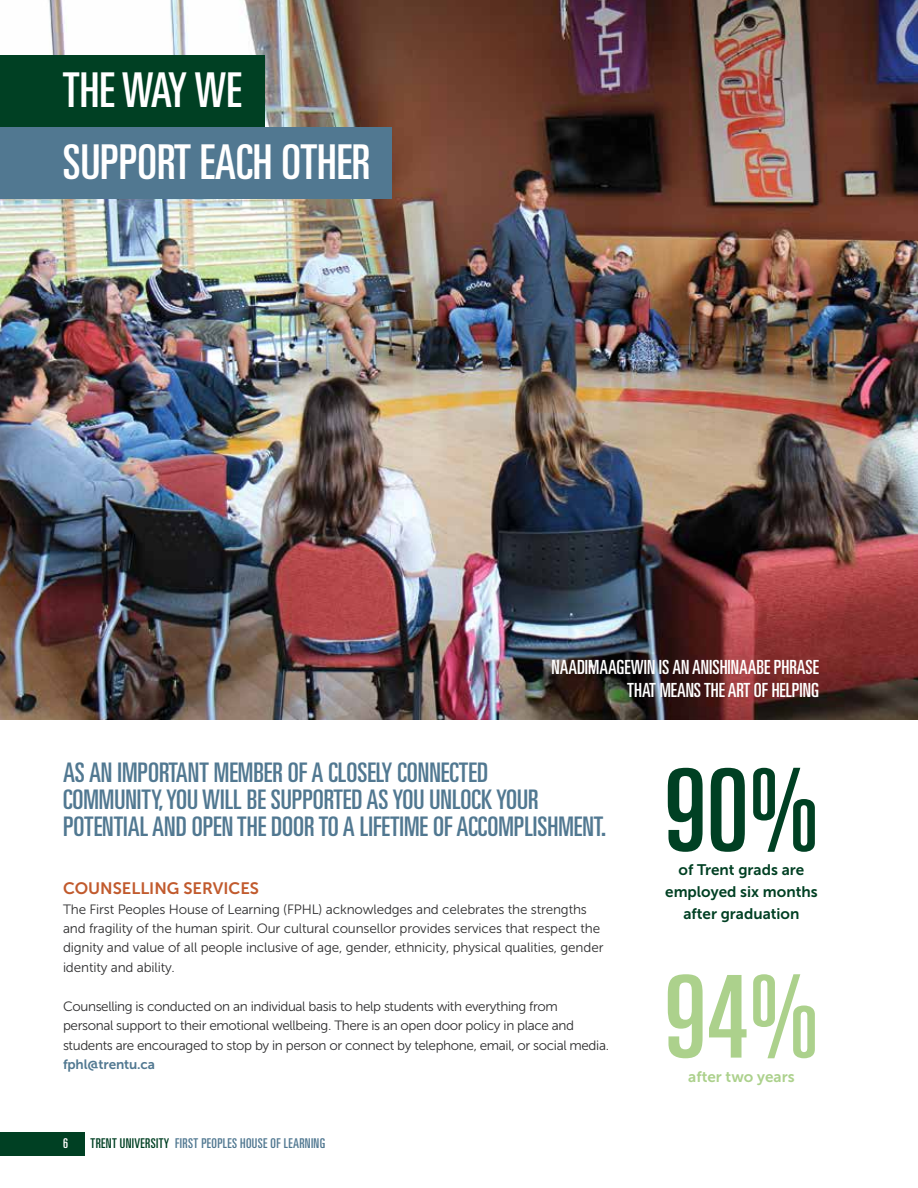
<style>
.page{position:relative;width:918px;height:1188px;background:#fff}
.page>*{position:absolute;margin:0;border:0;box-sizing:border-box;transform-origin:0 0}
.t1{font:ultra-condensed 114.45px "Univers";color:#004023}
.t2{font:ultra-condensed 114.45px "Univers";color:#acd18c}
.t3{font:ultra-condensed 48px/72px "Univers";color:#fff}
.t4{font:ultra-condensed 27px/27px "Univers";color:#517891}
.t5{font:ultra-condensed 19.5px/23.4px "Univers";color:#fff;text-align:right}
.t6{font:16.5px "Museo Sans 700";color:#c15a2d}
.t7{font:15.3px/22px "Museo Sans 700";color:#004023;text-align:center}
.t8{font:15.3px "Museo Sans 700";color:#acd18c}
.t9{font:13.5px/19.5px "Museo Sans 300";letter-spacing:-.01em;color:#2e2e2f}
.t10{font:ultra-condensed 13.5px "Univers";letter-spacing:.025em;color:#517891}
.t11{font:13.5px "Museo Sans 700";letter-spacing:-.01em;color:#517891}
.t12{font:ultra-condensed 13.5px "Univers";color:#fff}
.s1{color:#004023}
</style>
<div class="page">
<div style="left:0;top:1132px;width:85px;height:24px;background:#004023"></div>
<img style="left:0;top:0;width:918px;height:720px">
<div style="left:0;top:55px;width:264px;height:72px;background:#004023"></div>
<div style="left:0;top:127px;width:392px;height:72px;background:#517891"></div>
<h2 class="t3" style="left:63px;top:54px;width:309px">THE WAY WE<br>SUPPORT EACH OTHER</h2>
<h3 class="t5" style="left:551px;top:655px;width:269px">NAADIMAAGEWIN IS AN ANISHINAABE PHRASE<br>THAT MEANS THE ART OF HELPING</h3>
<h3 class="t4" style="left:63px;top:758px;width:545px">AS AN IMPORTANT MEMBER OF A CLOSELY CONNECTED<br>COMMUNITY, YOU WILL BE SUPPORTED AS YOU UNLOCK YOUR<br>POTENTIAL AND OPEN THE DOOR TO A LIFETIME OF ACCOMPLISHMENT.</h3>
<p class="t6" style="left:63px;top:879px;width:198px">COUNSELLING SERVICES</p>
<p class="t9" style="left:63px;top:899px;width:542px">The First Peoples House of Learning (FPHL) acknowledges and celebrates the strengths and fragility of the human spirit. Our cultural counsellor provides services that respect the dignity and value of all people inclusive of age, gender, ethnicity, physical qualities, gender identity and ability.</p>
<p class="t9" style="left:63px;top:997px;width:548px">Counselling is conducted on an individual basis to help students with everything from personal support to their emotional wellbeing. There is an open door policy in place and students are encouraged to stop by in person or connect by telephone, email, or social media.</p>
<p class="t11" style="left:63px;top:1057px;width:94px">fphl@trentu.ca</p>
<p class="t12" style="left:63px;top:1136px;width:7px">6</p>
<p class="t10" style="left:91px;top:1136px;width:236px"><span class="s1">TRENT UNIVERSITY</span> FIRST PEOPLES HOUSE OF LEARNING</p>
<h1 class="t1" style="left:664px;top:745px;width:157px">90%</h1>
<p class="t7" style="left:665px;top:859px;width:154px">of Trent grads are employed six months after graduation</p>
<h1 class="t2" style="left:664px;top:952px;width:157px">94%</h1>
<p class="t8" style="left:688px;top:1068px;width:108px">after two years</p>
</div>
